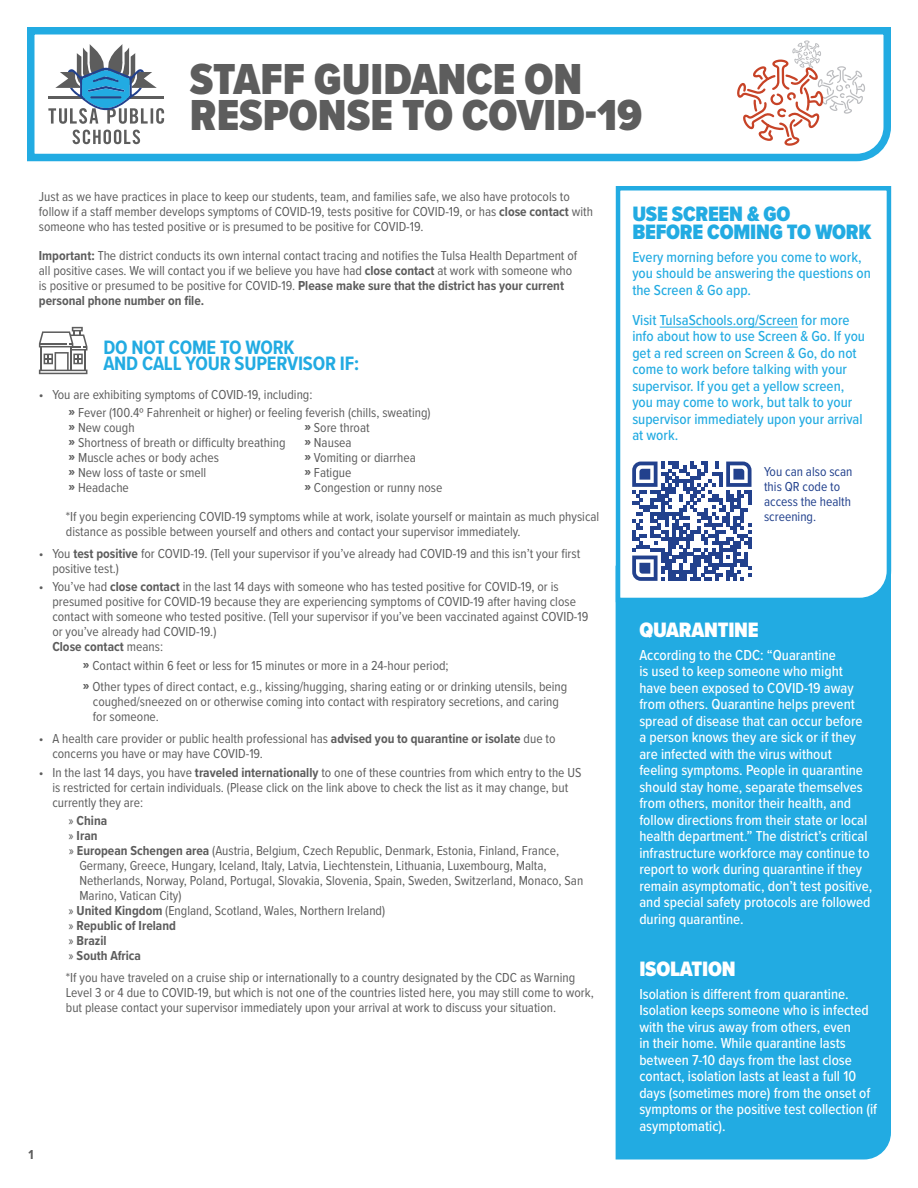
<style>
.page{position:relative;width:918px;height:1188px;background:#fff}
.page>*{position:absolute;margin:0;border:0;box-sizing:border-box;transform-origin:0 0}
.t1{font:900 45px/36px "Proxima Nova Cond";color:#5d5d5d}
.Subhead_14_4pt_Grey{font:900 21.6px/18px "Proxima Nova Cond";letter-spacing:-.01em;color:#22abe2}
.Subhead_14_4pt_Grey-2{font:900 21.6px "Proxima Nova Cond";letter-spacing:-.01em;color:#fff}
.Subhead_14_4pt_Grey-3{font:700 20.1px/16.5px "Proxima Nova Cond";letter-spacing:-.01em;color:#22abe2}
.Text{font:500 15px/16.5px "Proxima Nova Cond";color:#fff}
.Text-2{font:500 15px/16.5px "Proxima Nova Cond";color:#22abe2}
.Text-3{font:13.5px/15px "Proxima Nova Cond";color:#5d5d5d}
.Text-4{font:13.5px/15px "Proxima Nova Cond";color:#22418d}
.t2{font:700 13.5px "Proxima Nova Cond";color:#5d5d5d}
.s1{font-weight:700}
.s2{font-family:"Proxima Nova Cond Extrabld"}
.s3{font-weight:400}
</style>
<div class="page">
<div style="left:616px;top:604px;width:275px;height:556px;background:#22abe2"></div>
<svg style="left:27px;top:27px;width:864px;height:135px"></svg>
<svg style="left:39px;top:327px;width:48px;height:47px"></svg>
<svg style="left:825px;top:40px;width:41px;height:75px"></svg>
<svg style="left:735px;top:27px;width:90px;height:135px"></svg>
<svg style="left:615px;top:186px;width:277px;height:418px"></svg>
<hr style="left:660px;top:327px;width:138px;height:1px;background:#22abe2">
<svg style="left:632px;top:462px;width:120px;height:119px"></svg>
<p class="t1" style="left:190px;top:61px;width:454px">STAFF GUIDANCE ON<br>RESPONSE TO COVID-19</p>
<p class="Text-3" style="left:39px;top:189px;width:556px">Just as we have practices in place to keep our students, team, and families safe, we also have protocols to follow if a staff member develops symptoms of COVID-19, tests positive for COVID-19, or has <span class="s1">close contact</span> with someone who has tested positive or is presumed to be positive for COVID-19.</p>
<p class="Text-3" style="left:39px;top:247px;width:540px"><span class="s1">Important:</span> The district conducts its own internal contact tracing and notifies the Tulsa Health Department of all positive cases. We will contact you if we believe you have had <span class="s1">close contact</span> at work with someone who is positive or presumed to be positive for COVID-19. <span class="s1">Please make sure that the district has your current personal phone number on file.</span></p>
<p class="Subhead_14_4pt_Grey-3" style="left:103px;top:339px;width:257px">DO NOT COME TO WORK<br>AND CALL YOUR SUPERVISOR IF:</p>
<p class="Text-3" style="left:39px;top:386px;width:275px">• You are exhibiting symptoms of COVID-19, including:</p>
<p class="Text-3" style="left:69px;top:405px;width:364px"><span class="s2">»</span> Fever (100.4º Fahrenheit or higher) or feeling feverish (chills, sweating)</p>
<p class="Text-3" style="left:69px;top:420px;width:68px"><span class="s2">»</span> New cough</p>
<p class="Text-3" style="left:304px;top:420px;width:67px"><span class="s2">»</span> Sore throat</p>
<p class="Text-3" style="left:69px;top:435px;width:219px"><span class="s2">»</span> Shortness of breath or difficulty breathing</p>
<p class="Text-3" style="left:304px;top:435px;width:49px"><span class="s2">»</span> Nausea</p>
<p class="Text-3" style="left:69px;top:450px;width:152px"><span class="s2">»</span> Muscle aches or body aches</p>
<p class="Text-3" style="left:304px;top:450px;width:113px"><span class="s2">»</span> Vomiting or diarrhea</p>
<p class="Text-3" style="left:69px;top:465px;width:139px"><span class="s2">»</span> New loss of taste or smell</p>
<p class="Text-3" style="left:304px;top:465px;width:49px"><span class="s2">»</span> Fatigue</p>
<p class="Text-3" style="left:69px;top:480px;width:62px"><span class="s2">»</span> Headache</p>
<p class="Text-3" style="left:304px;top:480px;width:140px"><span class="s2">»</span> Congestion or runny nose</p>
<p class="Text-3" style="left:66px;top:508px;width:535px">*If you begin experiencing COVID-19 symptoms while at work, isolate yourself or maintain as much physical distance as possible between yourself and others and contact your supervisor immediately.</p>
<p class="Text-3" style="left:52px;top:545px;width:529px;text-indent:-13px">• You <span class="s1">test positive</span> for COVID-19. (Tell your supervisor if you’ve already had COVID-19 and this isn’t your first positive test.)</p>
<p class="Text-3" style="left:52px;top:579px;width:538px;text-indent:-13px">• You’ve had <span class="s1">close contact</span> in the last 14 days with someone who has tested positive for COVID-19, or is presumed positive for COVID-19 because they are experiencing symptoms of COVID-19 after having close contact with someone who tested positive. (Tell your supervisor if you’ve been vaccinated against COVID-19 or you’ve already had COVID-19.)<br><span class="s1">Close contact</span> means:</p>
<p class="Text-3" style="left:83px;top:657px;width:367px"><span class="s2">»</span> Contact within 6 feet or less for 15 minutes or more in a 24-hour period;</p>
<p class="Text-3" style="left:93px;top:679px;width:476px;text-indent:-10px"><span class="s2">»</span> Other types of direct contact, e.g., kissing/hugging, sharing eating or or drinking utensils, being coughed/sneezed on or otherwise coming into contact with respiratory secretions, and caring for someone.</p>
<p class="Text-3" style="left:52px;top:731px;width:505px;text-indent:-13px">• A health care provider or public health professional has <span class="s1">advised you to quarantine or isolate</span> due to concerns you have or may have COVID-19.</p>
<p class="Text-3" style="left:52px;top:764px;width:531px;text-indent:-13px">• In the last 14 days, you have <span class="s1">traveled internationally</span> to one of these countries from which entry to the US is restricted for certain individuals. (Please click on the link above to check the list as it may change, but currently they are:</p>
<p class="t2" style="left:69px;top:811px;width:40px"><span class="s3">»</span> China</p>
<p class="t2" style="left:69px;top:826px;width:30px"><span class="s3">»</span> Iran</p>
<p class="Text-3" style="left:79px;top:843px;width:505px;text-indent:-11px">» <span class="s1">European Schengen area</span> (Austria, Belgium, Czech Republic, Denmark, Estonia, Finland, France, Germany, Greece, Hungary, Iceland, Italy, Latvia, Liechtenstein, Lithuania, Luxembourg, Malta, Netherlands, Norway, Poland, Portugal, Slovakia, Slovenia, Spain, Sweden, Switzerland, Monaco, San Marino, Vatican City)</p>
<p class="Text-3" style="left:69px;top:903px;width:318px">» <span class="s1">United Kingdom</span> (England, Scotland, Wales, Northern Ireland)</p>
<p class="t2" style="left:69px;top:916px;width:109px"><span class="s3">»</span> Republic of Ireland</p>
<p class="t2" style="left:69px;top:931px;width:40px"><span class="s3">»</span> Brazil</p>
<p class="t2" style="left:69px;top:946px;width:74px"><span class="s3">»</span> South Africa</p>
<p class="Text-3" style="left:66px;top:969px;width:529px">*If you have traveled on a cruise ship or internationally to a country designated by the CDC as Warning<br>Level 3 or 4 due to COVID-19, but which is not one of the countries listed here, you may still come to work, but please contact your supervisor immediately upon your arrival at work to discuss your situation.</p>
<p class="t2" style="left:28px;top:1145px;width:7px">1</p>
<p class="Subhead_14_4pt_Grey" style="left:632px;top:204px;width:241px">USE SCREEN &amp; GO<br>BEFORE COMING TO WORK</p>
<p class="Text-2" style="left:632px;top:248px;width:240px">Every morning before you come to work, you should be answering the questions on the Screen &amp; Go app.</p>
<p class="Text-2" style="left:632px;top:311px;width:234px">Visit TulsaSchools.org/Screen for more info about how to use Screen &amp; Go. If you get a red screen on Screen &amp; Go, do not come to work before talking with your supervisor. If you get a yellow screen, you may come to work, but talk to your supervisor immediately upon your arrival at work.</p>
<p class="Text-4" style="left:764px;top:464px;width:90px">You can also scan this QR code to access the health screening.</p>
<p class="Subhead_14_4pt_Grey-2" style="left:639px;top:614px;width:121px">QUARANTINE</p>
<p class="Text" style="left:639px;top:646px;width:234px">According to the CDC: “Quarantine<br>is used to keep someone who might have been exposed to COVID-19 away from others. Quarantine helps prevent spread of disease that can occur before a person knows they are sick or if they are infected with the virus without feeling symptoms. People in quarantine should stay home, separate themselves from others, monitor their health, and follow directions from their state or local health department.” The district’s critical infrastructure workforce may continue to report to work during quarantine if they remain asymptomatic, don’t test positive, and special safety protocols are followed during quarantine.</p>
<p class="Subhead_14_4pt_Grey-2" style="left:639px;top:953px;width:98px">ISOLATION</p>
<p class="Text" style="left:639px;top:985px;width:239px">Isolation is different from quarantine.<br>Isolation keeps someone who is infected with the virus away from others, even<br>in their home. While quarantine lasts between 7-10 days from the last close contact, isolation lasts at least a full 10 days (sometimes more) from the onset of symptoms or the positive test collection (if asymptomatic).</p>
</div>
